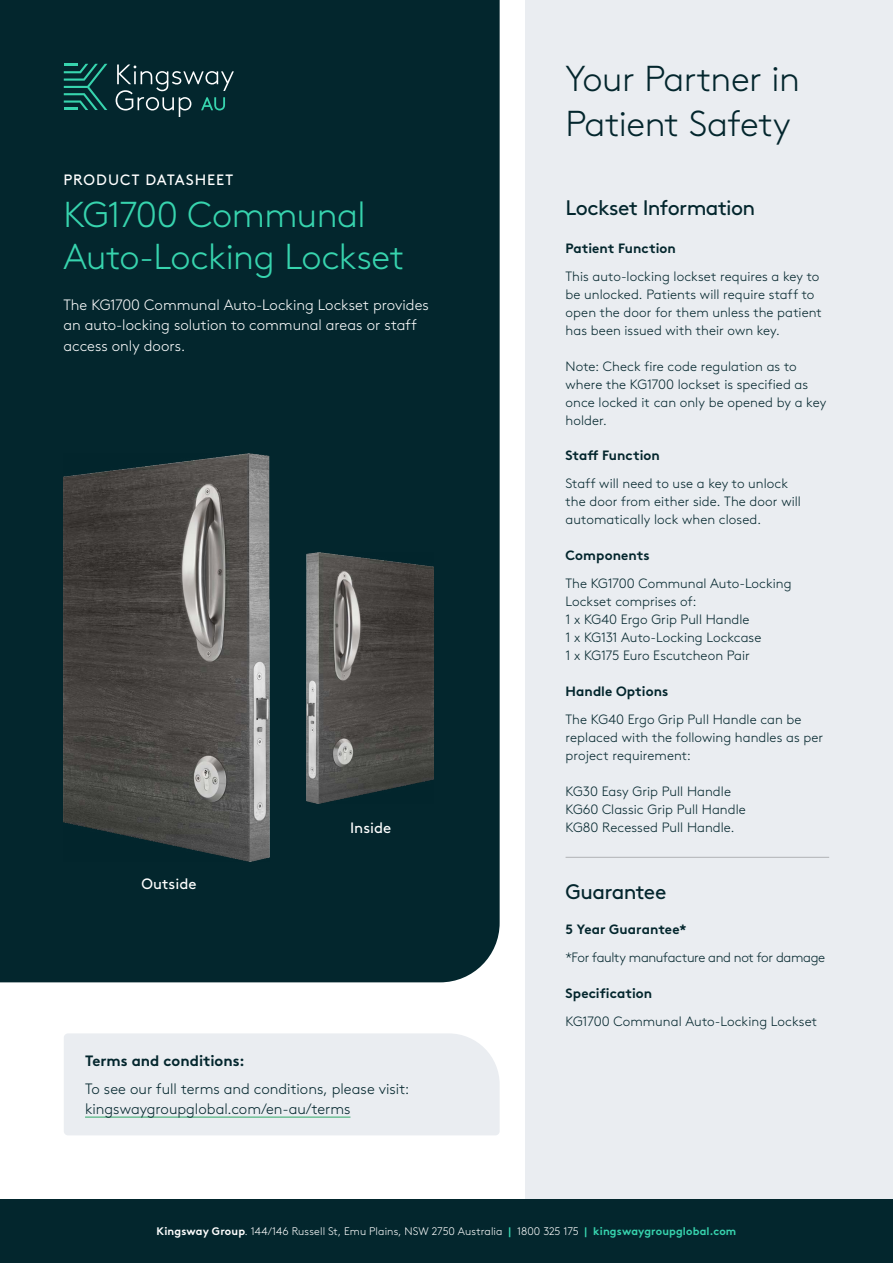
<style>
.page{position:relative;width:893px;height:1263px;background:#fff}
.page>*{position:absolute;margin:0;border:0;box-sizing:border-box;transform-origin:0 0}
.t1{font:300 36px/42px "Brown Pro";letter-spacing:-.015em;color:#37d4ae}
.t2{font:300 36px/45px "Brown Pro";letter-spacing:-.015em;color:#03262d}
.t3{font:21px "Brown Pro";letter-spacing:-.03em;color:#03262d}
.t4{font:300 15px/20.2px "Brown Pro";color:#fff}
.t5{font:300 15px/20.2px "Brown Pro";color:#03262d}
.t6{font:700 15px "Brown Pro";color:#03262d}
.t7{font:15px "Brown Pro";letter-spacing:.065em;color:#fff}
.t8{font:15px "Brown Pro";letter-spacing:.01em;color:#fff}
.t9{font:300 13.5px/18px "Brown Pro";color:#03262d}
.t10{font:700 13.5px "Brown Pro";letter-spacing:.005em;color:#03262d}
.t11{font:300 13.5px "Brown Pro";letter-spacing:-.025em;color:#03262d}
.t12{font:300 10.95px "Brown Pro";letter-spacing:.005em;color:#fff}
.s1{font-weight:700}
.s2{font-weight:700;color:#37d4ae}
</style>
<div class="page">
<div style="left:525px;top:0;width:368px;height:1263px;background:#eaedf1"></div>
<div style="left:0;top:0;width:500px;height:982px;background:#03262d"></div>
<hr style="left:566px;top:857px;width:263px;height:1px;background:#282827">
<img style="left:307px;top:553px;width:127px;height:251px">
<img style="left:64px;top:453px;width:206px;height:408px">
<div style="left:64px;top:1033px;width:436px;height:102px;background:#eaedf1"></div>
<hr style="left:85px;top:1116px;width:265px;height:2px;background:#6dbe95">
<div style="left:0;top:1199px;width:893px;height:64px;background:#03262d"></div>
<svg style="left:64px;top:64px;width:43px;height:46px;background:#10544f"></svg>
<svg style="left:116px;top:65px;width:118px;height:52px;background:#24454a"></svg>
<p class="t7" style="left:63px;top:169px;width:171px">PRODUCT DATASHEET</p>
<h1 class="t1" style="left:63px;top:191px;width:342px">KG1700 Communal<br>Auto-Locking Lockset</h1>
<p class="t4" style="left:63px;top:294px;width:367px">The KG1700 Communal Auto-Locking Lockset provides an auto-locking solution to communal areas or staff access only doors.</p>
<p class="t8" style="left:141px;top:872px;width:57px">Outside</p>
<p class="t8" style="left:350px;top:816px;width:43px">Inside</p>
<p class="t6" style="left:85px;top:1048px;width:161px">Terms and conditions:</p>
<p class="t5" style="left:85px;top:1077px;width:326px">To see our full terms and conditions, please visit: kingswaygroupglobal.com/en-au/terms</p>
<h1 class="t2" style="left:566px;top:53px;width:236px">Your Partner in<br>Patient Safety</h1>
<h2 class="t3" style="left:566px;top:192px;width:191px">Lockset Information</h2>
<p class="t10" style="left:566px;top:237px;width:112px">Patient Function</p>
<p class="t9" style="left:566px;top:266px;width:258px">This auto-locking lockset requires a key to be unlocked. Patients will require staff to open the door for them unless the patient has been issued with their own key.</p>
<p class="t9" style="left:566px;top:356px;width:262px">Note: Check fire code regulation as to where the KG1700 lockset is specified as once locked it can only be opened by a key holder.</p>
<p class="t10" style="left:566px;top:445px;width:96px">Staff Function</p>
<p class="t9" style="left:566px;top:474px;width:237px">Staff will need to use a key to unlock the door from either side. The door will automatically lock when closed.</p>
<p class="t10" style="left:566px;top:544px;width:86px">Components</p>
<p class="t9" style="left:566px;top:573px;width:228px">The KG1700 Communal Auto-Locking<br>Lockset comprises of:<br>1 x KG40 Ergo Grip Pull Handle<br>1 x KG131 Auto-Locking Lockcase<br>1 x KG175 Euro Escutcheon Pair</p>
<p class="t10" style="left:566px;top:680px;width:104px">Handle Options</p>
<p class="t9" style="left:566px;top:709px;width:259px">The KG40 Ergo Grip Pull Handle can be replaced with the following handles as per project requirement:</p>
<p class="t9" style="left:566px;top:781px;width:182px">KG30 Easy Grip Pull Handle<br>KG60 Classic Grip Pull Handle<br>KG80 Recessed Pull Handle.</p>
<h2 class="t3" style="left:566px;top:875px;width:102px">Guarantee</h2>
<p class="t10" style="left:566px;top:919px;width:122px">5 Year Guarantee*</p>
<p class="t11" style="left:566px;top:948px;width:261px">*For faulty manufacture and not for damage</p>
<p class="t10" style="left:566px;top:982px;width:88px">Specification</p>
<p class="t9" style="left:566px;top:1011px;width:253px">KG1700 Communal Auto-Locking Lockset</p>
<p class="t12" style="left:157px;top:1223px;width:581px"><span class="s1">Kingsway Group</span>. 144/146 Russell St, Emu Plains, NSW 2750 Australia <span class="s2">|</span> 1800 325 175 <span class="s2">| kingswaygroupglobal.com</span></p>
</div>
